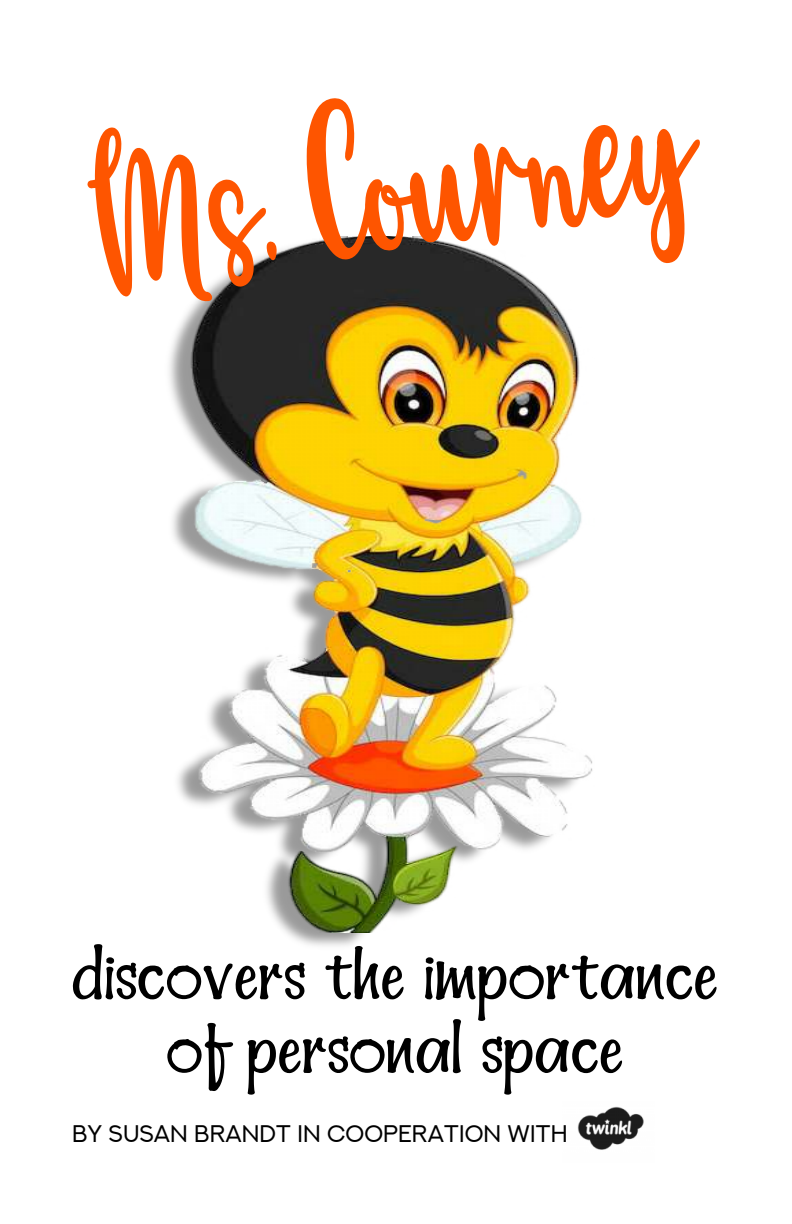
<style>
.page{position:relative;width:792px;height:1224px;background:#fff}
.page>*{position:absolute;margin:0;border:0;box-sizing:border-box;transform-origin:0 0}
.t1{font:171.4px "Romantis Natalies Script";color:#fe5500;scale:.72 1}
.t2{font:89.8px/73.8px "Hellobello";color:#000;text-align:center;scale:1.09 1}
.t3{font:24px "NEXTART";color:#000}
</style>
<div class="page">
<img style="left:169px;top:236px;width:258px;height:710px">
<img style="left:191px;top:237px;width:402px;height:696px">
<img style="left:577px;top:1106px;width:67px;height:44px">
<h1 class="t1" style="left:74px;top:97px;width:841px;rotate:-9deg">Ms. Courney</h1>
<p class="t2" style="left:72px;top:955px;width:594px">discovers the importance of personal space</p>
<p class="t3" style="left:72px;top:1123px;width:497px">BY SUSAN BRANDT IN COOPERATION WITH</p>
</div>
